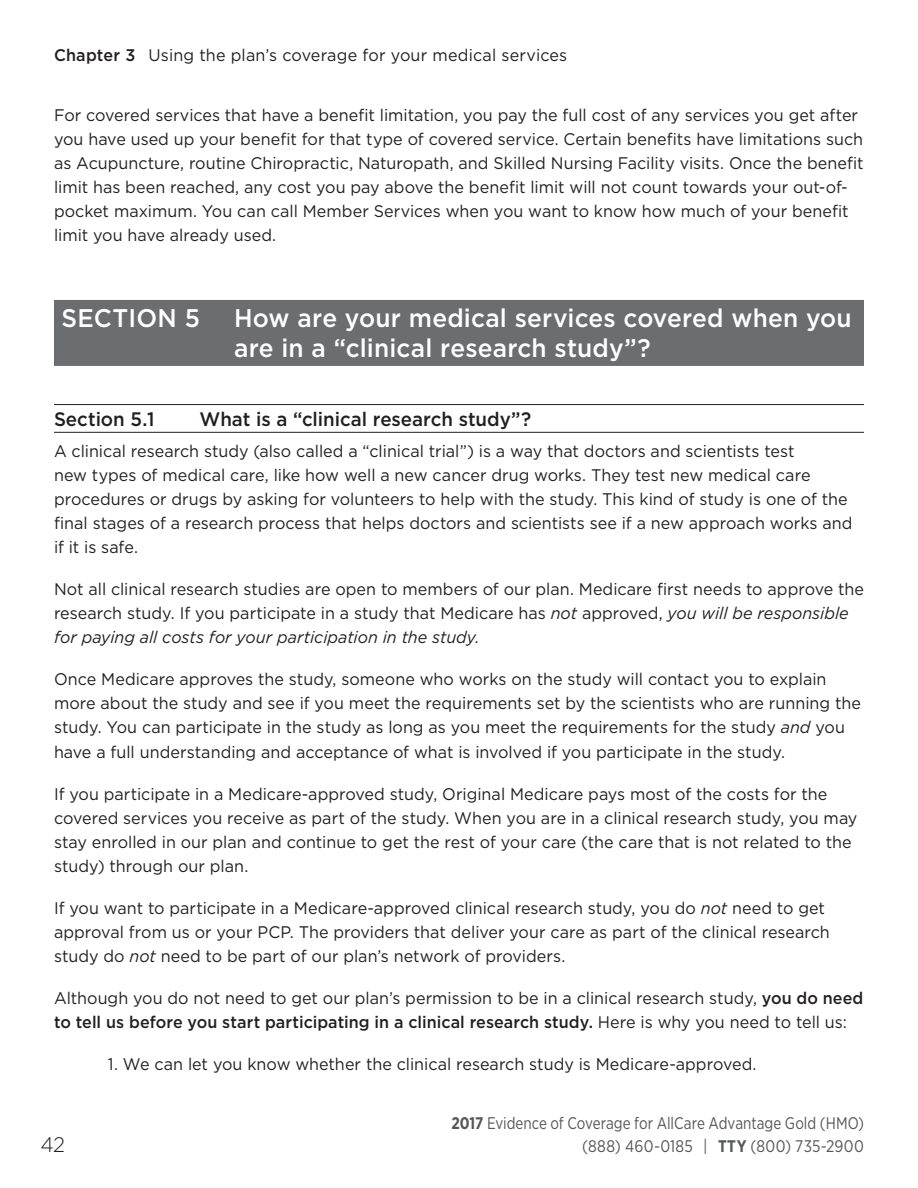
<style>
.page{position:relative;width:918px;height:1188px;background:#fff}
.page>*{position:absolute;margin:0;border:0;box-sizing:border-box;transform-origin:0 0}
.t1{font:500 25.5px/30px "Gotham";letter-spacing:.005em;color:#fff;scale:.96 1}
.t2{font:300 21px "Gotham";color:#231f20;scale:.96 1}
.t3{font:500 19.5px "Gotham";color:#231f20;scale:.96 1}
.t4{font:16.8px/24px "Gotham";color:#231f20;scale:.96 1}
.t5{font:16.8px/23.1px "Gotham Narrow";color:#57585a;text-align:right;scale:.92 1}
.s1{font-weight:500}
.s2{font-style:italic}
.s3{font-weight:700}
</style>
<div class="page">
<div style="left:54px;top:300px;width:810px;height:66px;background:#6c6d70"></div>
<hr style="left:54px;top:404px;width:810px;height:1px;background:#231f20">
<hr style="left:54px;top:432px;width:810px;height:1px;background:#231f20">
<p class="t4" style="left:54px;top:43px;width:536px"><span class="s1">Chapter 3</span> Using the plan’s coverage for your medical services</p>
<p class="t4" style="left:54px;top:103px;width:845px">For covered services that have a benefit limitation, you pay the full cost of any services you get after you have used up your benefit for that type of covered service. Certain benefits have limitations such as Acupuncture, routine Chiropractic, Naturopath, and Skilled Nursing Facility visits. Once the benefit limit has been reached, any cost you pay above the benefit limit will not count towards your out-of&shy;pocket maximum. You can call Member Services when you want to know how much of your benefit limit you have already used.</p>
<h1 class="t1" style="left:62px;top:303px;width:146px">SECTION 5</h1>
<h1 class="t1" style="left:234px;top:303px;width:645px">How are your medical services covered when you are in a “clinical research study”?</h1>
<p class="t3" style="left:54px;top:406px;width:106px">Section 5.1</p>
<p class="t3" style="left:199px;top:406px;width:347px">What is a “clinical research study”?</p>
<p class="t4" style="left:54px;top:439px;width:833px">A clinical research study (also called a “clinical trial”) is a way that doctors and scientists test<br>new types of medical care, like how well a new cancer drug works. They test new medical care procedures or drugs by asking for volunteers to help with the study. This kind of study is one of the final stages of a research process that helps doctors and scientists see if a new approach works and if it is safe.</p>
<p class="t4" style="left:54px;top:577px;width:845px">Not all clinical research studies are open to members of our plan. Medicare first needs to approve the research study. If you participate in a study that Medicare has <span class="s2">not</span> approved, <span class="s2">you will be responsible for paying all costs for your participation in the study.</span></p>
<p class="t4" style="left:54px;top:667px;width:842px">Once Medicare approves the study, someone who works on the study will contact you to explain more about the study and see if you meet the requirements set by the scientists who are running the study. You can participate in the study as long as you meet the requirements for the study <span class="s2">and</span> you have a full understanding and acceptance of what is involved if you participate in the study.</p>
<p class="t4" style="left:54px;top:781px;width:838px">If you participate in a Medicare-approved study, Original Medicare pays most of the costs for the covered services you receive as part of the study. When you are in a clinical research study, you may stay enrolled in our plan and continue to get the rest of your care (the care that is not related to the study) through our plan.</p>
<p class="t4" style="left:54px;top:895px;width:810px">If you want to participate in a Medicare-approved clinical research study, you do <span class="s2">not</span> need to get approval from us or your PCP. The providers that deliver your care as part of the clinical research study do <span class="s2">not</span> need to be part of our plan’s network of providers.</p>
<p class="t4" style="left:54px;top:985px;width:845px">Although you do not need to get our plan’s permission to be in a clinical research study, <span class="s1">you do need to tell us before you start participating in a clinical research study.</span> Here is why you need to tell us:</p>
<p class="t4" style="left:108px;top:1051px;width:677px">1. We can let you know whether the clinical research study is Medicare-approved.</p>
<p class="t2" style="left:40px;top:1132px;width:27px">42</p>
<p class="t5" style="left:451px;top:1111px;width:450px"><span class="s3">2017</span> Evidence of Coverage for AllCare Advantage Gold (HMO) (888) 460-0185 | <span class="s3">TTY</span> (800) 735-2900</p>
</div>
